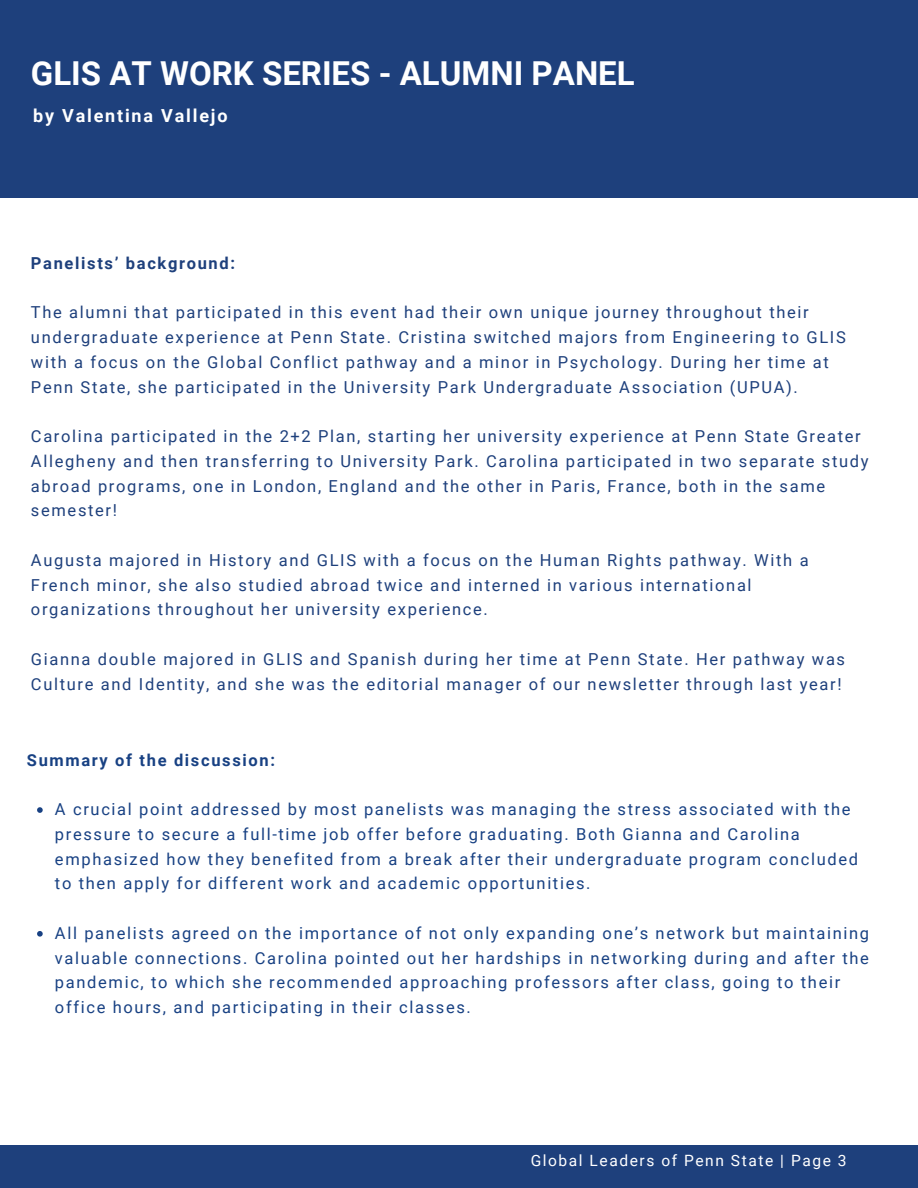
<style>
.page{position:relative;width:918px;height:1188px;background:#fff}
.page>*{position:absolute;margin:0;border:0;box-sizing:border-box;transform-origin:0 0}
.t1{font:700 33px "Roboto";color:#fff}
.t2{font:700 18px "Roboto";letter-spacing:.1em;color:#fff}
.t3{font:16.5px/24.8px "Roboto";letter-spacing:.1em;color:#1e407c}
.t4{font:16.5px/24.8px "Roboto";letter-spacing:.1em;color:#184183}
.t5{font:700 16.5px "Roboto";letter-spacing:.1em;color:#184183}
.t6{font:700 16.5px "Roboto";letter-spacing:.1em;color:#1e407c}
.t7{font:15.6px "Roboto";letter-spacing:.1em;color:#fff}
</style>
<div class="page">
<div style="left:0;top:1145px;width:918px;height:43px;background:#1e407c"></div>
<div style="left:0;top:0;width:918px;height:197px;background:#1e407c"></div>
<svg style="left:37px;top:807px;width:6px;height:6px"></svg>
<svg style="left:37px;top:931px;width:6px;height:6px"></svg>
<h1 class="t1" style="left:31px;top:54px;width:605px">GLIS AT WORK SERIES - ALUMNI PANEL</h1>
<p class="t2" style="left:33px;top:105px;width:196px">by Valentina Vallejo</p>
<p class="t6" style="left:31px;top:254px;width:206px">Panelists’ background:</p>
<p class="t3" style="left:31px;top:300px;width:816px">The alumni that participated in this event had their own unique journey throughout their undergraduate experience at Penn State. Cristina switched majors from Engineering to GLIS with a focus on the Global Conflict pathway and a minor in Psychology. During her time at Penn State, she participated in the University Park Undergraduate Association (UPUA).</p>
<p class="t3" style="left:31px;top:424px;width:839px">Carolina participated in the 2+2 Plan, starting her university experience at Penn State Greater Allegheny and then transferring to University Park. Carolina participated in two separate study abroad programs, one in London, England and the other in Paris, France, both in the same semester!</p>
<p class="t3" style="left:31px;top:548px;width:779px">Augusta majored in History and GLIS with a focus on the Human Rights pathway. With a<br>French minor, she also studied abroad twice and interned in various international organizations throughout her university experience.</p>
<p class="t3" style="left:31px;top:647px;width:816px">Gianna double majored in GLIS and Spanish during her time at Penn State. Her pathway was<br>Culture and Identity, and she was the editorial manager of our newsletter through last year!</p>
<p class="t5" style="left:27px;top:750px;width:250px">Summary of the discussion:</p>
<p class="t4" style="left:55px;top:797px;width:805px">A crucial point addressed by most panelists was managing the stress associated with the pressure to secure a full-time job offer before graduating. Both Gianna and Carolina emphasized how they benefited from a break after their undergraduate program concluded to then apply for different work and academic opportunities.</p>
<p class="t4" style="left:55px;top:921px;width:816px">All panelists agreed on the importance of not only expanding one’s network but maintaining valuable connections. Carolina pointed out her hardships in networking during and after the pandemic, to which she recommended approaching professors after class, going to their office hours, and participating in their classes.</p>
<p class="t7" style="left:531px;top:1151px;width:317px">Global Leaders of Penn State | Page 3</p>
</div>
